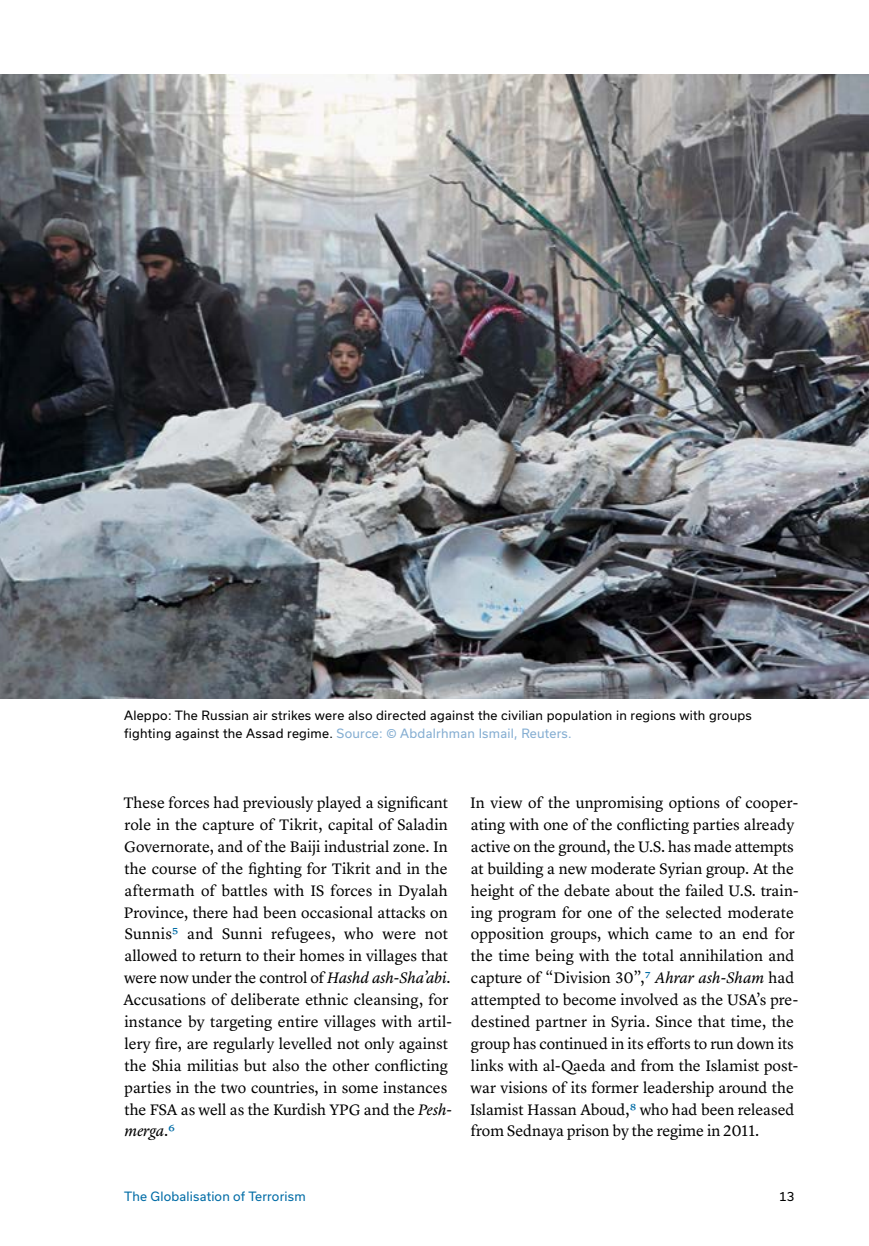
<style>
.page{position:relative;width:869px;height:1246px;background:#fff}
.page>*{position:absolute;margin:0;border:0;box-sizing:border-box;transform-origin:0 0}
.t1{font:15.75px/21.9px "Lyon Text";color:#000}
.t2{font:12.25px/17.5px "Usual";letter-spacing:.02em;color:#000}
.t3{font:12.25px "Usual";letter-spacing:.015em;color:#006ca6}
.s1{color:#85aed2}
.s2{color:#006ca6}
.s3{font-style:italic}
</style>
<div class="page">
<img style="left:0;top:75px;width:868px;height:623px">
<p class="t2" style="left:124px;top:707px;width:629px">Aleppo: The Russian air strikes were also directed against the civilian population in regions with groups fighting against the Assad regime. <span class="s1">Source: © Abdalrhman Ismail, Reuters.</span></p>
<p class="t1" style="left:123px;top:790px;width:330px">These forces had previously played a significant role in the capture of Tikrit, capital of Saladin Governorate, and of the Baiji industrial zone. In the course of the fighting for Tikrit and in the aftermath of battles with IS forces in Dyalah Province, there had been occasional attacks on Sunnis<span class="s2">5</span> and Sunni refugees, who were not allowed to return to their homes in villages that were now under the control of <span class="s3">Hashd ash-Sha’abi</span>.<br>Accusations of deliberate ethnic cleansing, for instance by targeting entire villages with artil&shy;lery fire, are regularly levelled not only against the Shia militias but also the other conflicting parties in the two countries, in some instances the FSA as well as the Kurdish YPG and the <span class="s3">Pesh&shy;merga</span>.<span class="s2">6</span></p>
<p class="t1" style="left:470px;top:790px;width:329px">In view of the unpromising options of cooper&shy;ating with one of the conflicting parties already active on the ground, the U.S. has made attempts at building a new moderate Syrian group. At the height of the debate about the failed U.S. train&shy;ing program for one of the selected moderate opposition groups, which came to an end for the time being with the total annihilation and capture of “Division 30”,<span class="s2">7</span> <span class="s3">Ahrar ash-Sham</span> had attempted to become involved as the USA’s pre&shy;destined partner in Syria. Since that time, the group has continued in its efforts to run down its links with al-Qaeda and from the Islamist post&shy;war visions of its former leadership around the Islamist Hassan Aboud,<span class="s2">8</span> who had been released from Sednaya prison by the regime in 2011.</p>
<p class="t3" style="left:124px;top:1188px;width:183px">The Globalisation of Terrorism</p>
<p class="t2" style="left:778px;top:1186px;width:17px">13</p>
</div>
